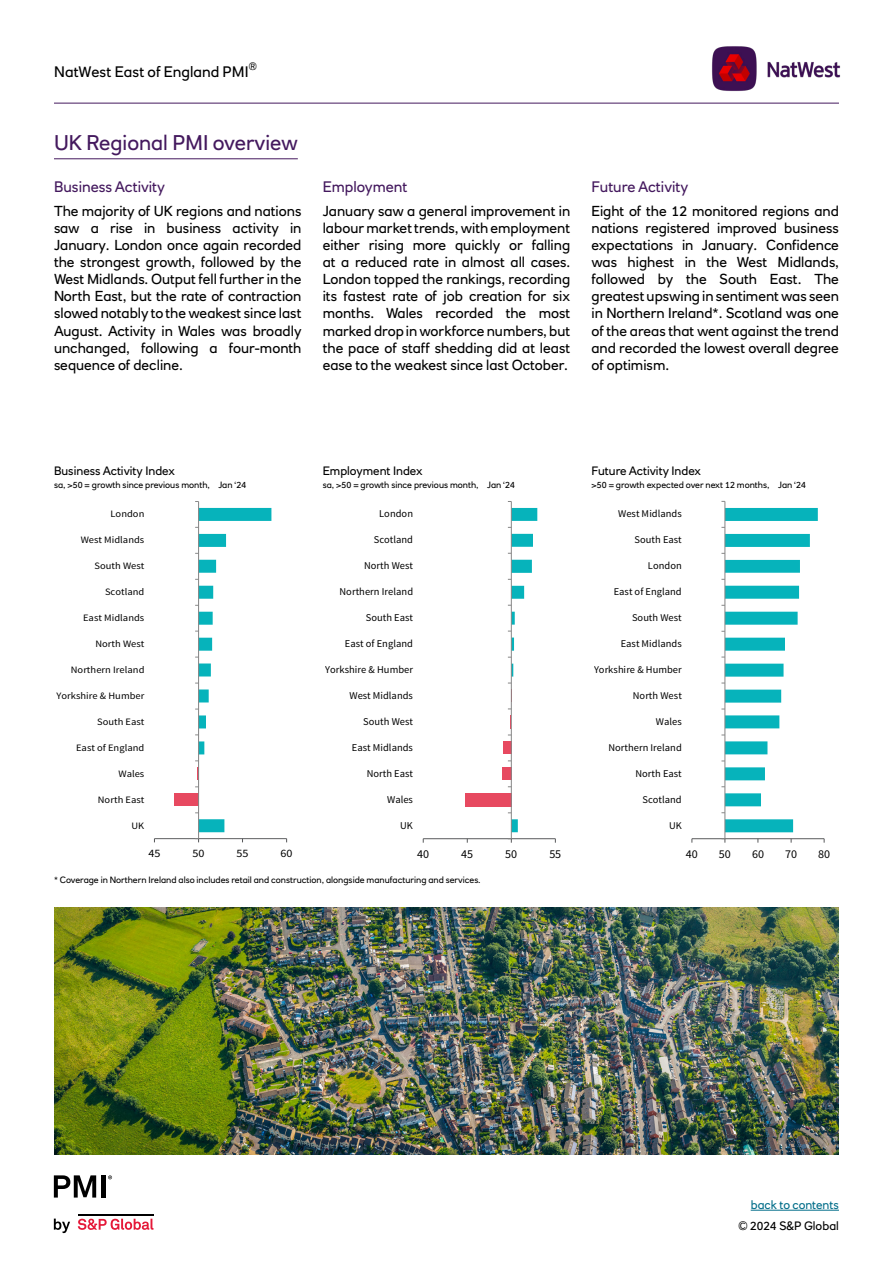
<style>
.page{position:relative;width:893px;height:1263px;background:#fff}
.page>*{position:absolute;margin:0;border:0;box-sizing:border-box;transform-origin:0 0}
.Section_header{font:21px "RN House Sans";color:#44195e}
.Body_copy_intro{font:15px "RN House Sans";color:#44195e}
.t1{font:15px "RN House Sans";letter-spacing:.005em;color:#000}
.Body_copy_2{font:14.25px/17.1px "RN House Sans";color:#000;text-align:justify}
.t2{font:12px "RN House Sans";color:#000}
.t3{font:12px "RN House Sans";color:#006d89}
.t4{font:12px "Source Sans Pro";letter-spacing:-.005em;color:#000}
.t5{font:11.85px "Source Sans Pro";letter-spacing:-.005em;color:#000}
.t6{font:11.25px "Source Sans Pro";letter-spacing:-.005em;color:#000;scale:1.07 1}
.t7{font:10.5px "Source Sans Pro";letter-spacing:.005em;color:#000}
.t8{font:10.5px "RN House Sans";color:#000}
.t9{font:10.35px "Source Sans Pro";letter-spacing:.005em;color:#000}
.t10{font:9.75px "Source Sans Pro";letter-spacing:.005em;color:#000;scale:1.07 1}
.t11{font:9px "RN House Sans";color:#000}
</style>
<div class="page">
<hr style="left:54px;top:103px;width:785px;height:1px;background:#44195e">
<svg style="left:54px;top:1218px;width:16px;height:15px"></svg>
<svg style="left:78px;top:1218px;width:75px;height:12px"></svg>
<hr style="left:78px;top:1213px;width:75px;height:2px;background:#000">
<svg style="left:54px;top:1175px;width:42px;height:22px"></svg>
<div style="left:101px;top:1175px;width:5px;height:22px;background:#000"></div>
<svg style="left:108px;top:1175px;width:4px;height:4px"></svg>
<hr style="left:751px;top:1210px;width:88px;height:1px;background:#006d89">
<img style="left:712px;top:46px;width:129px;height:45px">
<hr style="left:54px;top:159px;width:244px;height:1px;background:#44195e">
<div style="left:174px;top:793px;width:25px;height:13px;background:#e74960"></div>
<hr style="left:154px;top:838px;width:133px;height:1px;background:#58595b">
<hr style="left:198px;top:501px;width:1px;height:338px;background:#868686">
<svg style="left:195px;top:508px;width:76px;height:324px"></svg>
<img style="left:54px;top:908px;width:785px;height:246px">
<div style="left:465px;top:793px;width:46px;height:13px;background:#e74960"></div>
<div style="left:502px;top:767px;width:9px;height:13px;background:#e74960"></div>
<div style="left:503px;top:741px;width:8px;height:13px;background:#e74960"></div>
<hr style="left:423px;top:838px;width:132px;height:1px;background:#58595b">
<hr style="left:511px;top:501px;width:1px;height:338px;background:#868686">
<svg style="left:508px;top:838px;width:4px;height:5px"></svg>
<svg style="left:508px;top:508px;width:29px;height:324px"></svg>
<hr style="left:692px;top:838px;width:132px;height:1px;background:#58595b">
<hr style="left:724px;top:501px;width:1px;height:338px;background:#868686">
<svg style="left:721px;top:508px;width:97px;height:324px"></svg>
<p class="t8" style="left:249px;top:59px;width:10px">®</p>
<p class="t1" style="left:54px;top:63px;width:196px">NatWest East of England PMI</p>
<h2 class="Section_header" style="left:54px;top:130px;width:245px">UK Regional PMI overview</h2>
<p class="Body_copy_intro" style="left:54px;top:178px;width:113px">Business Activity</p>
<p class="Body_copy_2" style="left:54px;top:202px;width:249px">The majority of UK regions and nations saw a rise in business activity in January. London once again recorded the strongest growth, followed by the West Midlands. Output fell further in the North East, but the rate of contraction slowed notably to the weakest since last August. Activity in Wales was broadly unchanged, following a four-month sequence of decline.</p>
<p class="Body_copy_intro" style="left:323px;top:178px;width:86px">Employment</p>
<p class="Body_copy_2" style="left:323px;top:202px;width:249px">January saw a general improvement in labour market trends, with employment either rising more quickly or falling at a reduced rate in almost all cases.<br>London topped the rankings, recording its fastest rate of job creation for six months. Wales recorded the most marked drop in workforce numbers, but the pace of staff shedding did at least ease to the weakest since last October.</p>
<p class="Body_copy_intro" style="left:591px;top:178px;width:98px">Future Activity</p>
<p class="Body_copy_2" style="left:591px;top:202px;width:249px">Eight of the 12 monitored regions and nations registered improved business expectations in January. Confidence was highest in the West Midlands, followed by the South East. The greatest upswing in sentiment was seen in Northern Ireland*. Scotland was one of the areas that went against the trend and recorded the lowest overall degree of optimism.</p>
<p class="t2" style="left:54px;top:463px;width:122px">Business Activity Index</p>
<p class="t11" style="left:54px;top:479px;width:194px">sa, &gt;50 = growth since previous month, Jan ‘24</p>
<p class="t2" style="left:323px;top:463px;width:101px">Employment Index</p>
<p class="t11" style="left:323px;top:479px;width:194px">sa, &gt;50 = growth since previous month, Jan ‘24</p>
<p class="t2" style="left:591px;top:463px;width:111px">Future Activity Index</p>
<p class="t11" style="left:591px;top:479px;width:216px">&gt;50 = growth expected over next 12 months, Jan ‘24</p>
<p class="t10" style="left:111px;top:508px;width:33px">London</p>
<p class="t7" style="left:379px;top:507px;width:35px">London</p>
<p class="t9" style="left:618px;top:507px;width:65px">West Midlands</p>
<p class="t10" style="left:81px;top:534px;width:61px">West Midlands</p>
<p class="t7" style="left:374px;top:533px;width:41px">Scotland</p>
<p class="t9" style="left:634px;top:533px;width:49px">South East</p>
<p class="t10" style="left:95px;top:560px;width:48px">South West</p>
<p class="t7" style="left:364px;top:559px;width:51px">North West</p>
<p class="t9" style="left:648px;top:559px;width:35px">London</p>
<p class="t10" style="left:105px;top:586px;width:38px">Scotland</p>
<p class="t7" style="left:340px;top:585px;width:75px">Northern Ireland</p>
<p class="t9" style="left:614px;top:585px;width:70px">East of England</p>
<p class="t10" style="left:83px;top:612px;width:59px">East Midlands</p>
<p class="t7" style="left:366px;top:611px;width:49px">South East</p>
<p class="t9" style="left:632px;top:611px;width:51px">South West</p>
<p class="t10" style="left:95px;top:638px;width:47px">North West</p>
<p class="t7" style="left:345px;top:637px;width:70px">East of England</p>
<p class="t9" style="left:621px;top:637px;width:63px">East Midlands</p>
<p class="t10" style="left:71px;top:664px;width:70px">Northern Ireland</p>
<p class="t7" style="left:325px;top:663px;width:89px">Yorkshire &amp; Humber</p>
<p class="t9" style="left:594px;top:663px;width:89px">Yorkshire &amp; Humber</p>
<p class="t10" style="left:56px;top:689px;width:84px">Yorkshire &amp; Humber</p>
<p class="t7" style="left:349px;top:689px;width:65px">West Midlands</p>
<p class="t9" style="left:633px;top:689px;width:50px">North West</p>
<p class="t10" style="left:97px;top:715px;width:46px">South East</p>
<p class="t7" style="left:363px;top:715px;width:51px">South West</p>
<p class="t9" style="left:656px;top:715px;width:27px">Wales</p>
<p class="t10" style="left:76px;top:741px;width:65px">East of England</p>
<p class="t7" style="left:352px;top:741px;width:63px">East Midlands</p>
<p class="t9" style="left:608px;top:741px;width:75px">Northern Ireland</p>
<p class="t10" style="left:118px;top:767px;width:26px">Wales</p>
<p class="t7" style="left:367px;top:767px;width:48px">North East</p>
<p class="t9" style="left:635px;top:767px;width:48px">North East</p>
<p class="t10" style="left:98px;top:793px;width:45px">North East</p>
<p class="t7" style="left:387px;top:793px;width:27px">Wales</p>
<p class="t9" style="left:642px;top:793px;width:41px">Scotland</p>
<p class="t10" style="left:132px;top:819px;width:13px">UK</p>
<p class="t7" style="left:400px;top:819px;width:14px">UK</p>
<p class="t9" style="left:669px;top:819px;width:14px">UK</p>
<p class="t6" style="left:149px;top:846px;width:13px">45</p>
<p class="t6" style="left:193px;top:846px;width:13px">50</p>
<p class="t6" style="left:237px;top:846px;width:13px">55</p>
<p class="t6" style="left:281px;top:846px;width:13px">60</p>
<p class="t4" style="left:417px;top:847px;width:13px">40</p>
<p class="t4" style="left:461px;top:847px;width:13px">45</p>
<p class="t4" style="left:505px;top:847px;width:13px">50</p>
<p class="t4" style="left:549px;top:847px;width:13px">55</p>
<p class="t5" style="left:686px;top:847px;width:13px">40</p>
<p class="t5" style="left:719px;top:847px;width:13px">50</p>
<p class="t5" style="left:752px;top:847px;width:13px">60</p>
<p class="t5" style="left:785px;top:847px;width:13px">70</p>
<p class="t5" style="left:818px;top:847px;width:13px">80</p>
<p class="t11" style="left:54px;top:875px;width:428px">* Coverage in Northern Ireland also includes retail and construction, alongside manufacturing and services.</p>
<p class="t3" style="left:751px;top:1197px;width:90px">back to contents</p>
<p class="t2" style="left:739px;top:1218px;width:102px">© 2024 S&amp;P Global</p>
</div>
